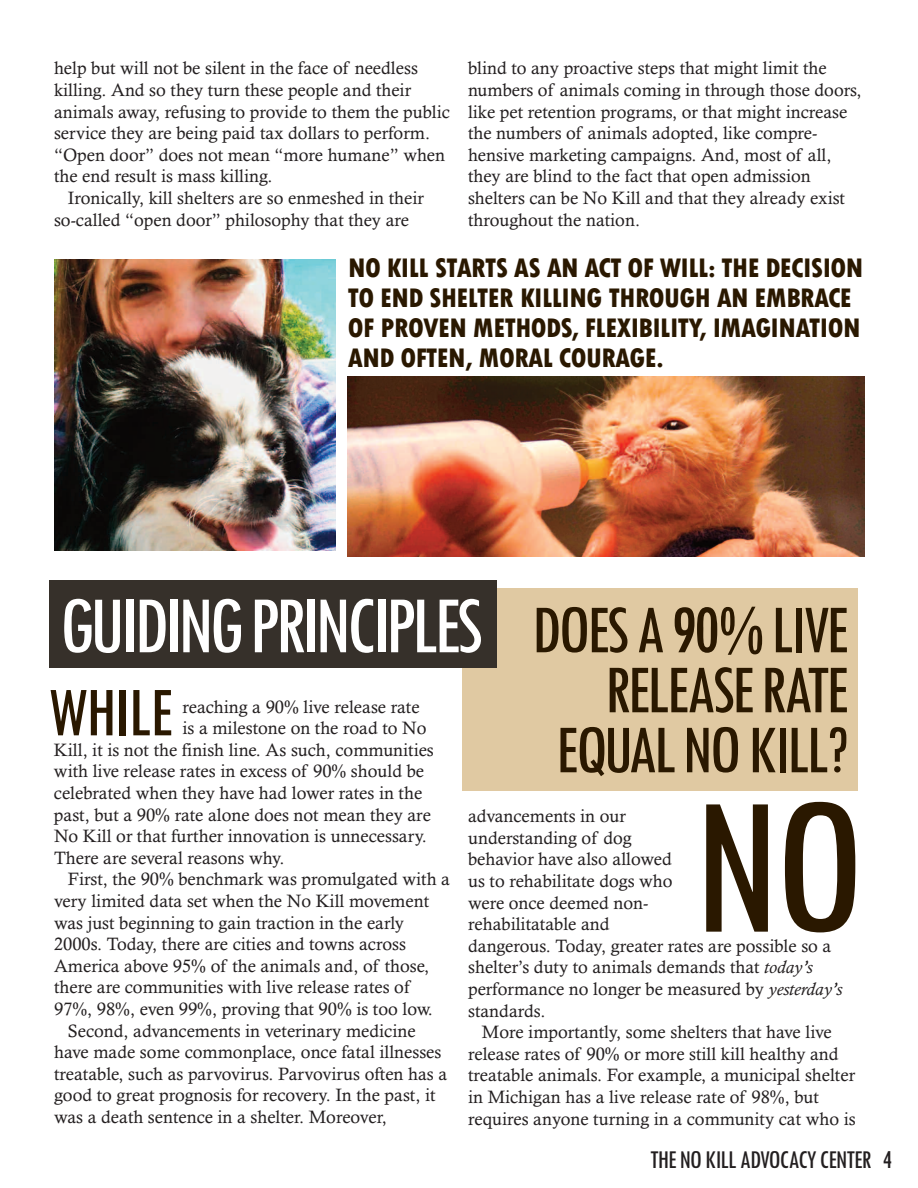
<style>
.page{position:relative;width:918px;height:1188px;background:#fff}
.page>*{position:absolute;margin:0;border:0;box-sizing:border-box;transform-origin:0 0}
.t1{font:500 condensed 204.45px "Tw Cen";color:#2a1800}
.t2{font:500 condensed 84.6px "Tw Cen";letter-spacing:-.06em;color:#fff}
.t3{font:500 condensed 72.9px "Tw Cen";letter-spacing:-.03em;color:#2a1800}
.t4{font:500 condensed 71.4px/60px "Tw Cen";letter-spacing:-.05em;color:#2a1800;text-align:right}
.t5{font:800 condensed 28.35px/29.8px "Tw Cen";letter-spacing:-.02em;color:#2a1800}
.t6{font:500 condensed 26.7px "Tw Cen";letter-spacing:-.035em;color:#231f20}
.t7{font:18px/21.6px "Calisto";color:#231f20}
.s1{font-style:italic}
</style>
<div class="page">
<img style="left:347px;top:376px;width:518px;height:180px">
<div style="left:462px;top:589px;width:396px;height:202px;background:#e0c9a2"></div>
<div style="left:49px;top:580px;width:447px;height:88px;background:#36302a"></div>
<img style="left:54px;top:260px;width:281px;height:291px">
<p class="t7" style="left:54px;top:57px;width:397px">help but will not be silent in the face of needless killing. And so they turn these people and their animals away, refusing to provide to them the public service they are being paid tax dollars to perform. “Open door” does not mean “more humane” when the end result is mass killing.</p>
<p class="t7" style="left:54px;top:187px;width:371px;text-indent:14px">Ironically, kill shelters are so enmeshed in their so-called “open door” philosophy that they are</p>
<p class="t7" style="left:468px;top:57px;width:395px">blind to any proactive steps that might limit the numbers of animals coming in through those doors, like pet retention programs, or that might increase the numbers of animals adopted, like compre&shy;hensive marketing campaigns. And, most of all, they are blind to the fact that open admission shelters can be No Kill and that they already exist throughout the nation.</p>
<h3 class="t5" style="left:348px;top:253px;width:517px">NO KILL STARTS AS AN ACT OF WILL: THE DECISION TO END SHELTER KILLING THROUGH AN EMBRACE OF PROVEN METHODS, FLEXIBILITY, IMAGINATION AND OFTEN, MORAL COURAGE.</h3>
<h2 class="t2" style="left:59px;top:574px;width:426px">GUIDINGPRINCIPLES</h2>
<h3 class="t4" style="left:532px;top:598px;width:319px">DOESA90%LIVE<br>RELEASERATE<br>EQUALNOKILL?</h3>
<h3 class="t3" style="left:48px;top:668px;width:127px">WHILE</h3>
<p class="t7" style="left:182px;top:696px;width:239px">reaching a 90% live release rate</p>
<p class="t7" style="left:182px;top:717px;width:246px">is a milestone on the road to No</p>
<p class="t7" style="left:54px;top:739px;width:381px">Kill, it is not the finish line. As such, communities</p>
<p class="t7" style="left:54px;top:760px;width:372px">with live release rates in excess of 90% should be</p>
<p class="t7" style="left:54px;top:782px;width:370px">celebrated when they have had lower rates in the</p>
<p class="t7" style="left:54px;top:804px;width:378px">past, but a 90% rate alone does not mean they are</p>
<p class="t7" style="left:54px;top:825px;width:374px">No Kill or that further innovation is unnecessary.</p>
<p class="t7" style="left:54px;top:847px;width:232px">There are several reasons why.</p>
<p class="t7" style="left:68px;top:868px;width:384px">First, the 90% benchmark was promulgated with a</p>
<p class="t7" style="left:54px;top:890px;width:377px">very limited data set when the No Kill movement</p>
<p class="t7" style="left:54px;top:912px;width:352px">was just beginning to gain traction in the early</p>
<p class="t7" style="left:54px;top:933px;width:353px">2000s. Today, there are cities and towns across</p>
<p class="t7" style="left:54px;top:955px;width:377px">America above 95% of the animals and, of those,</p>
<p class="t7" style="left:54px;top:976px;width:357px">there are communities with live release rates of</p>
<p class="t7" style="left:54px;top:998px;width:380px">97%, 98%, even 99%, proving that 90% is too low.</p>
<p class="t7" style="left:68px;top:1020px;width:349px">Second, advancements in veterinary medicine</p>
<p class="t7" style="left:54px;top:1041px;width:389px">have made some commonplace, once fatal illnesses</p>
<p class="t7" style="left:54px;top:1063px;width:395px">treatable, such as parvovirus. Parvovirus often has a</p>
<p class="t7" style="left:54px;top:1084px;width:383px">good to great prognosis for recovery. In the past, it</p>
<p class="t7" style="left:54px;top:1106px;width:334px">was a death sentence in a shelter. Moreover,</p>
<h1 class="t1" style="left:694px;top:742px;width:173px">NO</h1>
<p class="t7" style="left:468px;top:805px;width:376px">advancements in our<br>understanding of dog<br>behavior have also allowed<br>us to rehabilitate dogs who<br>were once deemed non-<br>rehabilitatable and<br>dangerous. Today, greater rates are possible so a shelter’s duty to animals demands that <span class="s1">today’s </span>performance no longer be measured by <span class="s1">yesterday’s </span>standards.</p>
<p class="t7" style="left:468px;top:1021px;width:389px;text-indent:14px">More importantly, some shelters that have live release rates of 90% or more still kill healthy and treatable animals. For example, a municipal shelter in Michigan has a live release rate of 98%, but requires anyone turning in a community cat who is</p>
<h3 class="t6" style="left:650px;top:1143px;width:244px">THE NOKILL ADVOCACYCENTER 4</h3>
</div>
